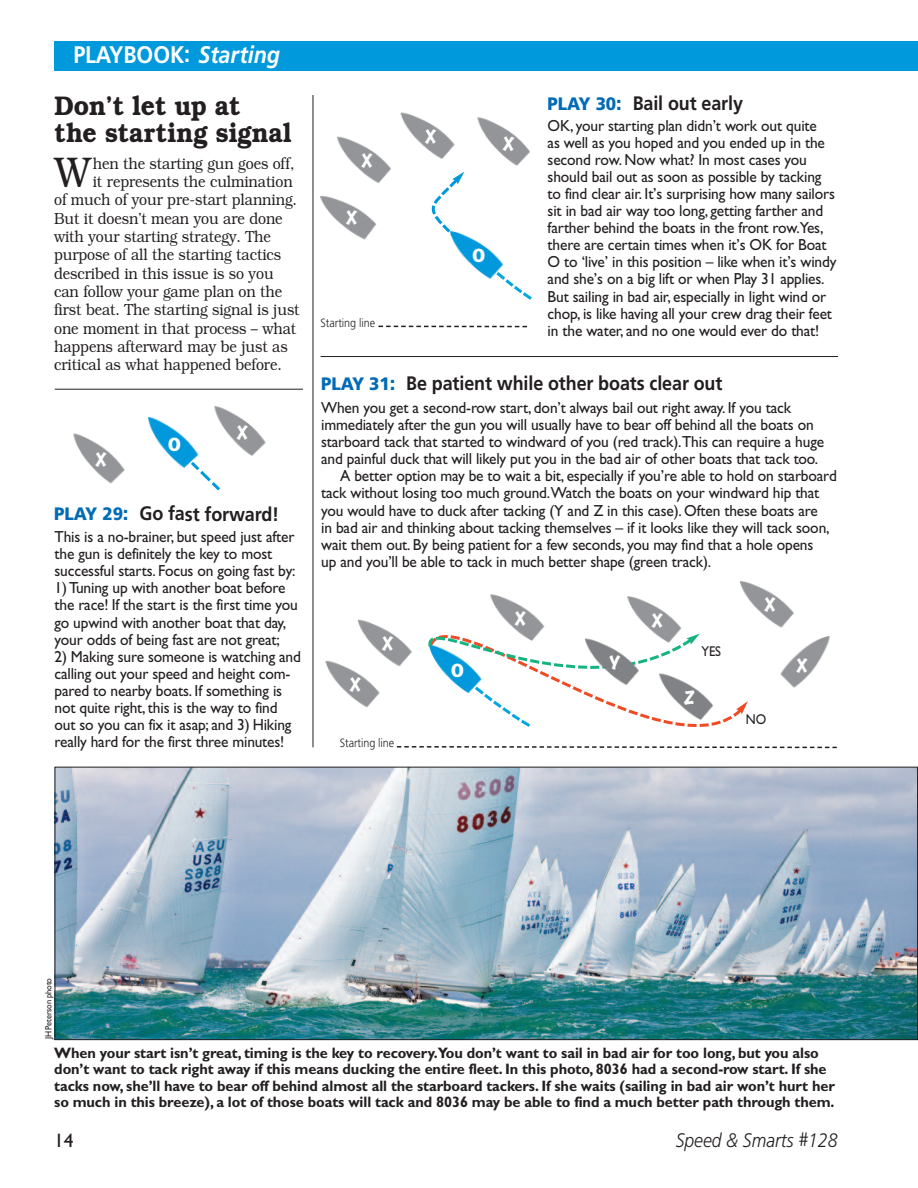
<style>
.page{position:relative;width:918px;height:1188px;background:#fff}
.page>*{position:absolute;margin:0;border:0;box-sizing:border-box;transform-origin:0 0}
.t1{font:300 42.9px "Bookman";color:#231f20;scale:.88 1}
.t2{font:600 27px/27px "Bookman";letter-spacing:-.005em;color:#231f20;scale:.92 1}
.t3{font:700 24px "Frutiger";letter-spacing:-.005em;color:#fff;scale:.9 1}
.t4{font:700 19.5px "Frutiger";letter-spacing:-.005em;color:#231f20;scale:.92 1}
.t5{font:italic 300 19.5px "Frutiger";color:#231f20;scale:.9 1}
.t6{font:19.5px "Gill Sans";color:#231f20}
.t7{font:900 condensed 18.9px "Frutiger";color:#fff}
.t8{font:16.5px "Marker Felt Wide";color:#fff}
.t9{font:300 16.2px "Bookman";letter-spacing:-.005em;color:#231f20;scale:.88 1}
.t10{font:16.05px/17.1px "Gill Sans";letter-spacing:-.01em;color:#231f20;scale:.96 1}
.t11{font:700 15.15px/16.4px "Gill Sans";letter-spacing:-.005em;color:#231f20;scale:.96 1}
.t12{font:14.25px "Gill Sans";color:#231f20;scale:.9 1}
.t13{font:300 12px "Frutiger";letter-spacing:-.005em;color:#231f20;scale:.9 1}
.t14{font:9px "Gill Sans";letter-spacing:-.01em;color:#231f20;scale:.93 1}
.s1{font-style:italic}
.s2{font-weight:900;font-size:18px;color:#006bb7}
.s3{font-weight:900;color:#006bb7}
</style>
<div class="page">
<svg style="left:730px;top:701px;width:18px;height:19px"></svg>
<svg style="left:397px;top:746px;width:440px;height:3px"></svg>
<img style="left:490px;top:594px;width:55px;height:36px">
<img style="left:357px;top:619px;width:55px;height:48px">
<img style="left:325px;top:649px;width:64px;height:59px">
<img style="left:700px;top:692px;width:23px;height:35px">
<img style="left:627px;top:596px;width:55px;height:34px">
<img style="left:740px;top:581px;width:54px;height:43px">
<img style="left:775px;top:624px;width:55px;height:64px">
<img style="left:627px;top:627px;width:22px;height:3px">
<img style="left:148px;top:417px;width:51px;height:51px">
<svg style="left:188px;top:459px;width:32px;height:32px"></svg>
<img style="left:202px;top:406px;width:64px;height:57px">
<img style="left:73px;top:433px;width:52px;height:51px">
<img style="left:455px;top:234px;width:49px;height:45px">
<img style="left:337px;top:136px;width:54px;height:44px">
<img style="left:312px;top:180px;width:70px;height:72px">
<img style="left:477px;top:117px;width:53px;height:49px">
<svg style="left:431px;top:172px;width:33px;height:72px"></svg>
<hr style="left:313px;top:95px;width:1px;height:652px;background:#231f20">
<svg style="left:378px;top:326px;width:149px;height:1px"></svg>
<img style="left:57px;top:769px;width:859px;height:269px">
<hr style="left:55px;top:389px;width:248px;height:1px;background:#231f20">
<hr style="left:321px;top:356px;width:517px;height:1px;background:#231f20">
<svg style="left:428px;top:630px;width:272px;height:97px"></svg>
<svg style="left:493px;top:269px;width:39px;height:31px"></svg>
<img style="left:389px;top:112px;width:66px;height:56px">
<div style="left:54px;top:41px;width:864px;height:30px;background:#0099dc"></div>
<svg style="left:503px;top:136px;width:11px;height:15px"></svg>
<h3 class="t3" style="left:73px;top:45px;width:231px">PLAYBOOK: <span class="s1">Starting</span></h3>
<h2 class="t2" style="left:55px;top:92px;width:259px">Don’t let up at<br>the starting signal</h2>
<h1 class="t1" style="left:55px;top:147px;width:43px">W</h1>
<p class="t9" style="left:93px;top:154px;width:231px">hen the starting gun goes off,</p>
<p class="t9" style="left:93px;top:172px;width:229px">it represents the culmination</p>
<p class="t9" style="left:54px;top:190px;width:278px">of much of your pre-start planning.</p>
<p class="t9" style="left:54px;top:209px;width:261px">But it doesn’t mean you are done</p>
<p class="t9" style="left:54px;top:227px;width:248px">with your starting strategy. The</p>
<p class="t9" style="left:54px;top:245px;width:260px">purpose of all the starting tactics</p>
<p class="t9" style="left:54px;top:264px;width:251px">described in this issue is so you</p>
<p class="t9" style="left:54px;top:282px;width:261px">can follow your game plan on the</p>
<p class="t9" style="left:54px;top:300px;width:281px">first beat. The starting signal is just</p>
<p class="t9" style="left:54px;top:319px;width:277px">one moment in that process – what</p>
<p class="t9" style="left:54px;top:337px;width:267px">happens afterward may be just as</p>
<p class="t9" style="left:54px;top:355px;width:260px">critical as what happened before.</p>
<p class="t8" style="left:96px;top:451px;width:12px">X</p>
<p class="t7" style="left:168px;top:437px;width:15px">O</p>
<p class="t8" style="left:237px;top:424px;width:12px">X</p>
<p class="t4" style="left:54px;top:506px;width:246px"><span class="s2">PLAY 29</span><span class="s3">:</span> Go fast forward!</p>
<p class="t10" style="left:55px;top:530px;width:255px">This is a no-brainer, but speed just after the gun is definitely the key to most successful starts. Focus on going fast by:<br>1)Tuning up with another boat before the race! If the start is the first time you go upwind with another boat that day, your odds of being fast are not great;</p>
<p class="t10" style="left:55px;top:649px;width:258px">2) Making sure someone is watching and calling out your speed and height com&shy;pared to nearby boats. If something is not quite right, this is the way to find out so you can fix it asap; and 3) Hiking really hard for the first three minutes!</p>
<p class="t8" style="left:362px;top:152px;width:12px">X</p>
<p class="t8" style="left:347px;top:208px;width:12px">X</p>
<p class="t13" style="left:321px;top:318px;width:62px">Starting line</p>
<p class="t8" style="left:425px;top:127px;width:12px">X</p>
<p class="t7" style="left:472px;top:248px;width:15px">O</p>
<p class="t4" style="left:548px;top:95px;width:214px"><span class="s2">PLAY 30</span><span class="s3">:</span> Bail out early</p>
<p class="t10" style="left:548px;top:118px;width:302px">OK, your starting plan didn’t work out quite<br>as well as you hoped and you ended up in the second row. Now what? In most cases you should bail out as soon as possible by tacking to find clear air. It’s surprising how many sailors sit in bad air way too long, getting farther and farther behind the boats in the front row.Yes, there are certain times when it’s OK for Boat O to ‘live’ in this position – like when it’s windy and she’s on a big lift or when Play 31 applies.<br>But sailing in bad air, especially in light wind or chop, is like having all your crew drag their feet in the water, and no one would ever do that!</p>
<p class="t4" style="left:321px;top:376px;width:438px"><span class="s2">PLAY 31</span><span class="s3">:</span> Be patient while other boats clear out</p>
<p class="t10" style="left:321px;top:400px;width:491px">When you get a second-row start, don’t always bail out right away. If you tack</p>
<p class="t10" style="left:321px;top:418px;width:515px">immediately after the gun you will usually have to bear off behind all the boats on</p>
<p class="t10" style="left:321px;top:435px;width:525px">starboard tack that started to windward of you (red track).This can require a huge</p>
<p class="t10" style="left:321px;top:452px;width:519px">and painful duck that will likely put you in the bad air of other boats that tack too.</p>
<p class="t10" style="left:340px;top:469px;width:519px">A better option may be to wait a bit, especially if you’re able to hold on starboard</p>
<p class="t10" style="left:321px;top:486px;width:520px">tack without losing too much ground.Watch the boats on your windward hip that</p>
<p class="t10" style="left:321px;top:503px;width:519px">you would have to duck after tacking (Y and Z in this case). Often these boats are</p>
<p class="t10" style="left:321px;top:520px;width:531px">in bad air and thinking about tacking themselves – if it looks like they will tack soon,</p>
<p class="t10" style="left:321px;top:537px;width:514px">wait them out. By being patient for a few seconds, you may find that a hole opens</p>
<p class="t10" style="left:321px;top:554px;width:408px">up and you’ll be able to tack in much better shape (green track).</p>
<p class="t8" style="left:350px;top:676px;width:12px">X</p>
<p class="t8" style="left:383px;top:635px;width:12px">X</p>
<p class="t13" style="left:340px;top:738px;width:62px">Starting line</p>
<p class="t7" style="left:451px;top:663px;width:15px">O</p>
<p class="t8" style="left:515px;top:609px;width:12px">X</p>
<p class="t8" style="left:652px;top:611px;width:12px">X</p>
<p class="t8" style="left:765px;top:596px;width:12px">X</p>
<p class="t12" style="left:701px;top:646px;width:23px">YES</p>
<p class="t8" style="left:610px;top:654px;width:12px">Y</p>
<p class="t8" style="left:797px;top:657px;width:12px">X</p>
<p class="t8" style="left:684px;top:688px;width:12px">Z</p>
<p class="t12" style="left:746px;top:714px;width:24px">NO</p>
<p class="t14" style="left:45px;top:1039px;width:68px;rotate:-90deg">JH Peterson photo</p>
<p class="t11" style="left:54px;top:1046px;width:815px">When your start isn’t great, timing is the key to recovery.You don’t want to sail in bad air for too long, but you also don’t want to tack right away if this means ducking the entire fleet. In this photo, 8036 had a second-row start. If she tacks now, she’ll have to bear off behind almost all the starboard tackers. If she waits (sailing in bad air won’t hurt her so much in this breeze), a lot of those boats will tack and 8036 may be able to find a much better path through them.</p>
<p class="t6" style="left:54px;top:1133px;width:21px">14</p>
<p class="t5" style="left:676px;top:1132px;width:181px">Speed &amp; Smarts #128</p>
</div>
